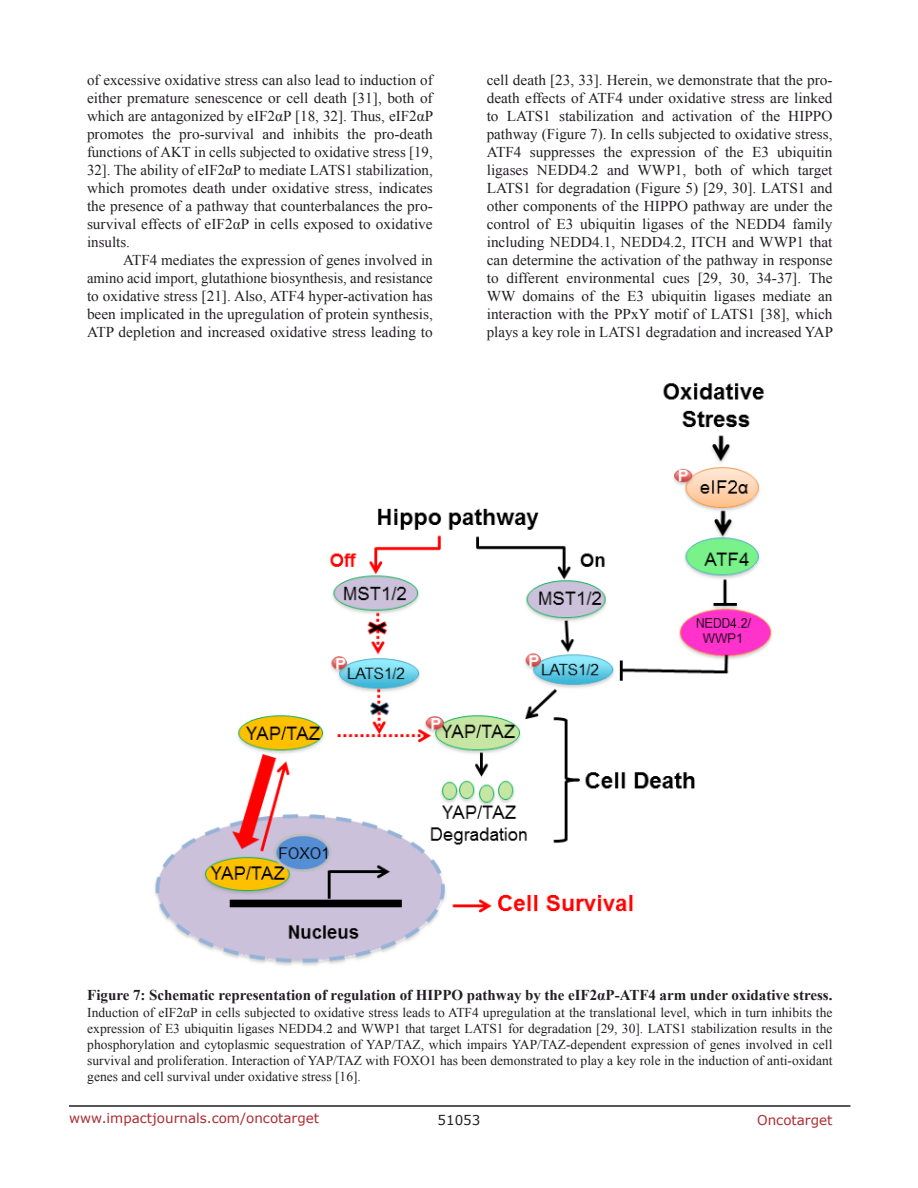
<style>
.page{position:relative;width:918px;height:1188px;background:#fff}
.page>*{position:absolute;margin:0;border:0;box-sizing:border-box;transform-origin:0 0}
.t1{font:15px/18px "Times New Roman";color:#221f22;text-align:justify}
.t2{font:700 15px "Times New Roman";color:#221f22}
.t3{font:13.5px/16.2px "Times New Roman";color:#221f22;text-align:justify}
.t4{font:13.5px "Verdana";color:#ac2b31}
.t5{font:13.5px "Verdana";color:#221f22}
</style>
<div class="page">
<hr style="left:69px;top:1105px;width:781px;height:2px;background:#231f20">
<img style="left:155px;top:383px;width:617px;height:583px">
<p class="t1" style="left:87px;top:71px;width:348px">of excessive oxidative stress can also lead to induction of either premature senescence or cell death [31], both of which are antagonized by eIF2αP [18, 32]. Thus, eIF2αP promotes the pro-survival and inhibits the pro-death functions of AKT in cells subjected to oxidative stress [19, 32]. The ability of eIF2αP to mediate LATS1 stabilization, which promotes death under oxidative stress, indicates the presence of a pathway that counterbalances the pro&shy;survival effects of eIF2αP in cells exposed to oxidative insults.</p>
<p class="t1" style="left:87px;top:251px;width:347px;text-indent:36px">ATF4 mediates the expression of genes involved in amino acid import, glutathione biosynthesis, and resistance to oxidative stress [21]. Also, ATF4 hyper-activation has been implicated in the upregulation of protein synthesis, ATP depletion and increased oxidative stress leading to</p>
<p class="t1" style="left:487px;top:71px;width:348px">cell death [23, 33]. Herein, we demonstrate that the pro&shy;death effects of ATF4 under oxidative stress are linked to LATS1 stabilization and activation of the HIPPO pathway (Figure 7). In cells subjected to oxidative stress, ATF4 suppresses the expression of the E3 ubiquitin ligases NEDD4.2 and WWP1, both of which target LATS1 for degradation (Figure 5) [29, 30]. LATS1 and other components of the HIPPO pathway are under the control of E3 ubiquitin ligases of the NEDD4 family including NEDD4.1, NEDD4.2, ITCH and WWP1 that can determine the activation of the pathway in response to different environmental cues [29, 30, 34-37]. The WW domains of the E3 ubiquitin ligases mediate an interaction with the PPxY motif of LATS1 [38], which plays a key role in LATS1 degradation and increased YAP</p>
<p class="t2" style="left:87px;top:985px;width:747px">Figure 7: Schematic representation of regulation of HIPPO pathway by the eIF2αP-ATF4 arm under oxidative stress.</p>
<p class="t3" style="left:87px;top:1004px;width:747px">Induction of eIF2αP in cells subjected to oxidative stress leads to ATF4 upregulation at the translational level, which in turn inhibits the expression of E3 ubiquitin ligases NEDD4.2 and WWP1 that target LATS1 for degradation [29, 30]. LATS1 stabilization results in the phosphorylation and cytoplasmic sequestration of YAP/TAZ, which impairs YAP/TAZ-dependent expression of genes involved in cell survival and proliferation. Interaction of YAP/TAZ with FOXO1 has been demonstrated to play a key role in the induction of anti-oxidant genes and cell survival under oxidative stress [16].</p>
<p class="t4" style="left:69px;top:1109px;width:252px">www.impactjournals.com/oncotarget</p>
<p class="t5" style="left:438px;top:1111px;width:44px">51053</p>
<p class="t4" style="left:757px;top:1111px;width:77px">Oncotarget</p>
</div>
